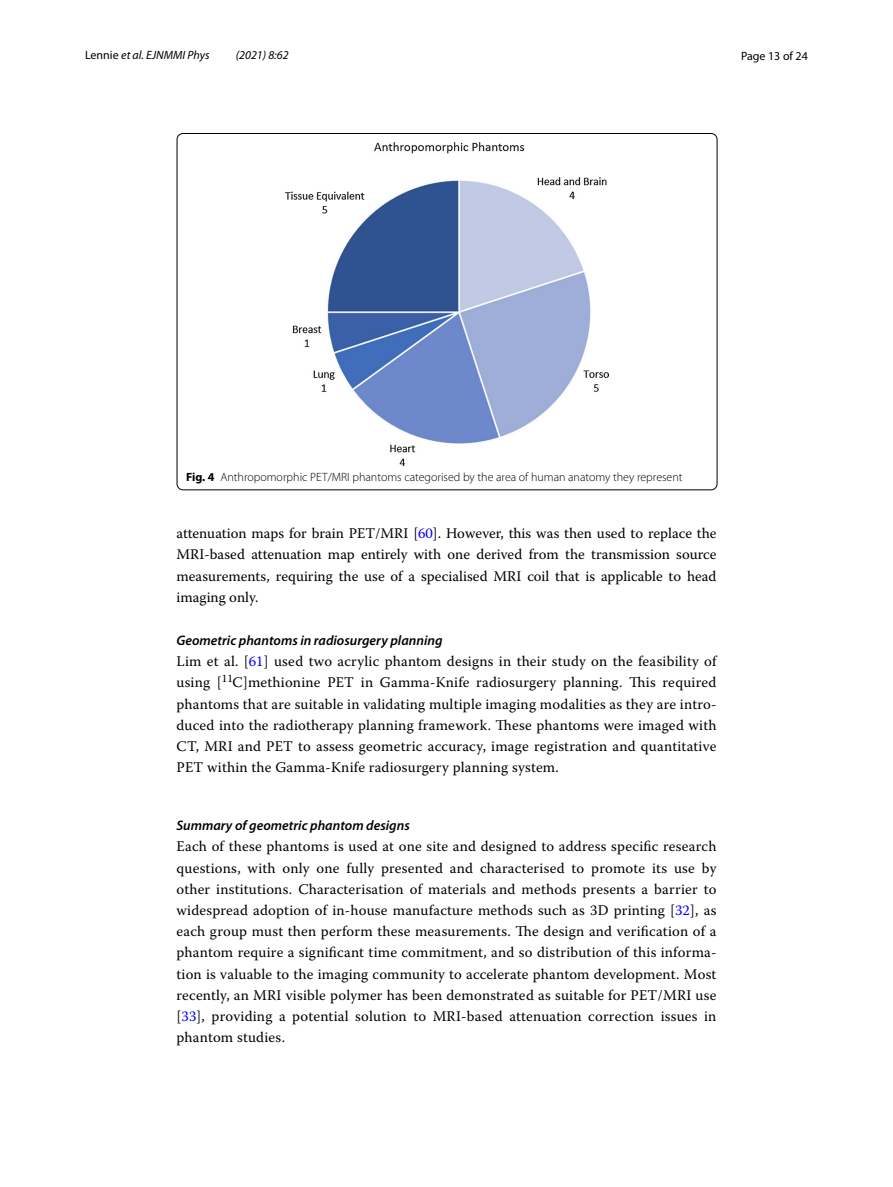
<style>
.page{position:relative;width:893px;height:1187px;background:#fff}
.page>*{position:absolute;margin:0;border:0;box-sizing:border-box;transform-origin:0 0}
.t1{font:14.7px/21.3px "Warnock Pro";letter-spacing:.015em;color:#000;text-align:justify}
.t2{font:italic 600 13.8px "Myriad Pro";color:#000}
.t3{font:300 12px "Myriad Pro";color:#000}
.t4{font:italic 12px "Myriad Pro";color:#000}
.t5{font:12px "Myriad Pro";color:#000}
.s1{font-style:normal}
.s2{font-weight:700}
.s3{color:#00f}
</style>
<div class="page">
<img style="left:285px;top:142px;width:324px;height:323px">
<p class="t4" style="left:85px;top:48px;width:126px"><span class="s1">Lennie</span> et al. EJNMMI Phys</p>
<p class="t4" style="left:236px;top:48px;width:54px">(2021) 8:62</p>
<p class="t5" style="left:741px;top:48px;width:68px">Page 13 of 24</p>
<p class="t3" style="left:186px;top:470px;width:498px"><span class="s2">Fig. 4</span> Anthropomorphic PET/MRI phantoms categorised by the area of human anatomy they represent</p>
<p class="t1" style="left:176px;top:522px;width:542px">attenuation maps for brain PET/MRI [<span class="s3">60</span>]. However, this was then used to replace the MRI-based attenuation map entirely with one derived from the transmission source measurements, requiring the use of a specialised MRI coil that is applicable to head imaging only.</p>
<p class="t2" style="left:176px;top:631px;width:268px">Geometric phantoms in radiosurgery planning</p>
<p class="t1" style="left:176px;top:650px;width:542px">Lim et al. [<span class="s3">61</span>] used two acrylic phantom designs in their study on the feasibility of using [<sup>11</sup>C]methionine PET in Gamma-Knife radiosurgery planning. This required phantoms that are suitable in validating multiple imaging modalities as they are intro&shy;duced into the radiotherapy planning framework. These phantoms were imaged with CT, MRI and PET to assess geometric accuracy, image registration and quantitative PET within the Gamma-Knife radiosurgery planning system.</p>
<p class="t2" style="left:176px;top:816px;width:235px">Summary of geometric phantom designs</p>
<p class="t1" style="left:176px;top:835px;width:542px">Each of these phantoms is used at one site and designed to address specific research questions, with only one fully presented and characterised to promote its use by other institutions. Characterisation of materials and methods presents a barrier to widespread adoption of in-house manufacture methods such as 3D printing [<span class="s3">32</span>], as each group must then perform these measurements. The design and verification of a phantom require a significant time commitment, and so distribution of this informa&shy;tion is valuable to the imaging community to accelerate phantom development. Most recently, an MRI visible polymer has been demonstrated as suitable for PET/MRI use [<span class="s3">33</span>], providing a potential solution to MRI-based attenuation correction issues in phantom studies.</p>
</div>
